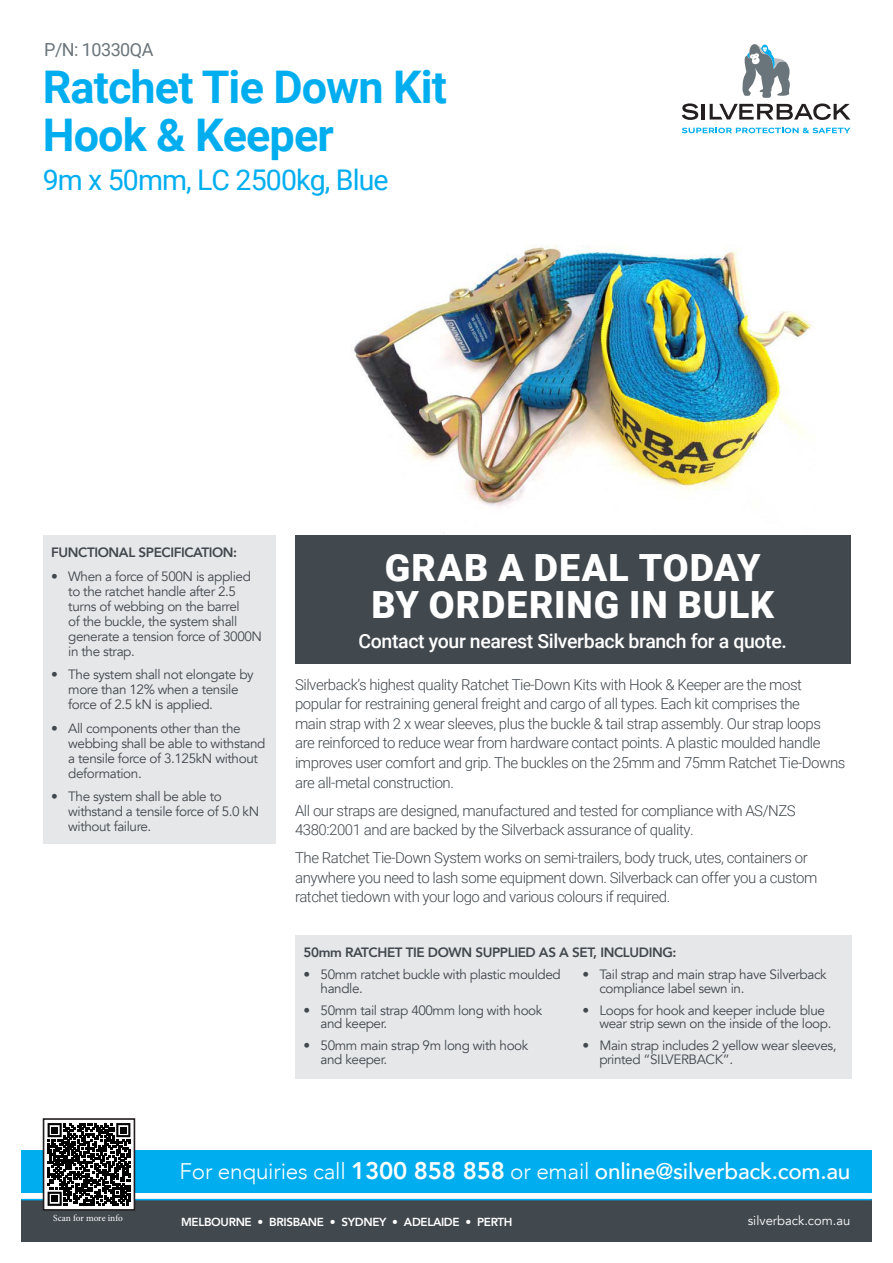
<style>
.page{position:relative;width:893px;height:1263px;background:#fff}
.page>*{position:absolute;margin:0;border:0;box-sizing:border-box;transform-origin:0 0}
.Heading_1{font:700 45px/48px "Roboto";letter-spacing:-.02em;color:#00aeef}
.t1{font:900 37.5px/37.5px "Roboto";letter-spacing:.025em;color:#fff;text-align:center}
.Heading_2{font:28.5px "Roboto";letter-spacing:-.03em;color:#00aeef}
.t2{font:500 22.5px "Avenir";letter-spacing:-.01em;color:#fff}
.t3{font:500 19.5px "Roboto";letter-spacing:-.02em;color:#fff}
.t4{font:18px "Roboto";letter-spacing:-.03em;color:#6a757b}
.Body{font:300 15px/19.5px "Roboto";letter-spacing:-.03em;color:#41484e}
.t5{font:13.5px/15px "Avenir";letter-spacing:-.03em;color:#41484e}
.Specs___Features{font:800 13.5px "Avenir";letter-spacing:-.03em;color:#41484e}
.t6{font:12.9px "Avenir";color:#fff}
.t7{font:800 11.7px "Avenir";letter-spacing:-.03em;color:#fff}
.t8{font:9.3px "Minion Pro";letter-spacing:-.01em;color:#fff}
.s1{font-weight:300}
.s2{font-weight:800;font-size:24px}
</style>
<div class="page">
<svg style="left:682px;top:103px;width:16px;height:17px"></svg>
<hr style="left:702px;top:104px;width:3px;height:16px;background:#231f20">
<svg style="left:710px;top:44px;width:140px;height:76px"></svg>
<svg style="left:682px;top:128px;width:168px;height:5px"></svg>
<div style="left:21px;top:1150px;width:851px;height:42px;background:#00aeef"></div>
<div style="left:21px;top:1199px;width:851px;height:42px;background:#41484e"></div>
<hr style="left:21px;top:1199px;width:851px;height:1px;background:#00aeef">
<img style="left:354px;top:245px;width:458px;height:289px">
<div style="left:295px;top:935px;width:557px;height:144px;background:#e6e7e9"></div>
<div style="left:295px;top:535px;width:555px;height:129px;background:#41484e"></div>
<svg style="left:46px;top:1123px;width:86px;height:85px"></svg>
<svg style="left:48px;top:1123px;width:82px;height:83px;background:#4b4b4b"></svg>
<div style="left:43px;top:1118px;width:92px;height:93px;border:2px solid #231f20"></div>
<div style="left:43px;top:535px;width:232px;height:309px;background:#e6e7e9"></div>
<p class="t4" style="left:44px;top:37px;width:111px">P/N: 10330QA</p>
<p class="Heading_1" style="left:43px;top:62px;width:406px">Ratchet Tie Down Kit<br>Hook &amp; Keeper</p>
<p class="Heading_2" style="left:43px;top:160px;width:347px">9m x 50mm, LC 2500kg, Blue</p>
<p class="Specs___Features" style="left:51px;top:542px;width:188px">FUNCTIONAL SPECIFICATION:</p>
<p class="t5" style="left:68px;top:569px;width:195px;text-indent:-17px">• When a force of 500N is applied to the ratchet handle after 2.5 turns of webbing on the barrel<br>of the buckle, the system shall generate a tension force of 3000N in the strap.</p>
<p class="t5" style="left:68px;top:667px;width:187px;text-indent:-17px">• The system shall not elongate by more than 12% when a tensile force of 2.5 kN is applied.</p>
<p class="t5" style="left:68px;top:721px;width:199px;text-indent:-17px">• All components other than the webbing shall be able to withstand a tensile force of 3.125kN without deformation.</p>
<p class="t5" style="left:68px;top:789px;width:192px;text-indent:-17px">• The system shall be able to withstand a tensile force of 5.0 kN without failure.</p>
<p class="t1" style="left:371px;top:547px;width:404px">GRAB A DEAL TODAY<br>BY ORDERING IN BULK</p>
<p class="t3" style="left:359px;top:627px;width:430px">Contact your nearest Silverback branch for a quote.</p>
<p class="Body" style="left:295px;top:674px;width:552px">Silverback’s highest quality Ratchet Tie-Down Kits with Hook &amp; Keeper are the most popular for restraining general freight and cargo of all types. Each kit comprises the<br>main strap with 2 x wear sleeves, plus the buckle &amp; tail strap assembly. Our strap loops<br>are reinforced to reduce wear from hardware contact points. A plastic moulded handle improves user comfort and grip. The buckles on the 25mm and 75mm Ratchet Tie-Downs are all-metal construction.</p>
<p class="Body" style="left:295px;top:800px;width:502px">All our straps are designed, manufactured and tested for compliance with AS/NZS<br>4380:2001 and are backed by the Silverback assurance of quality.</p>
<p class="Body" style="left:295px;top:847px;width:524px">The Ratchet Tie-Down System works on semi-trailers, body truck, utes, containers or anywhere you need to lash some equipment down. Silverback can offer you a custom ratchet tiedown with your logo and various colours if required.</p>
<p class="Specs___Features" style="left:304px;top:942px;width:374px">50mm RATCHET TIE DOWN SUPPLIED AS A SET, INCLUDING:</p>
<p class="t5" style="left:321px;top:968px;width:242px;line-height:13.5px;text-indent:-17px">• 50mm ratchet buckle with plastic moulded handle.</p>
<p class="t5" style="left:321px;top:1004px;width:223px;line-height:13.5px;text-indent:-17px">• 50mm tail strap 400mm long with hook and keeper.</p>
<p class="t5" style="left:321px;top:1039px;width:209px;line-height:13.5px;text-indent:-17px">• 50mm main strap 9m long with hook and keeper.</p>
<p class="t5" style="left:599px;top:968px;width:229px;line-height:13.5px;text-indent:-17px">• Tail strap and main strap have Silverback compliance label sewn in.</p>
<p class="t5" style="left:599px;top:1004px;width:234px;line-height:13.5px;text-indent:-17px">• Loops for hook and keeper include blue wear strip sewn on the inside of the loop.</p>
<p class="t5" style="left:599px;top:1039px;width:239px;line-height:13.5px;text-indent:-17px">• Main strap includes 2 yellow wear sleeves, printed “SILVERBACK”.</p>
<p class="t8" style="left:53px;top:1211px;width:71px">Scan for more info</p>
<h3 class="t2" style="left:180px;top:1151px;width:672px"><span class="s1">For enquiries call</span> <span class="s2">1300 858 858</span> <span class="s1">or email</span> online@silverback.com.au</h3>
<p class="t7" style="left:181px;top:1212px;width:333px">MELBOURNE • BRISBANE • SYDNEY • ADELAIDE • PERTH</p>
<p class="t6" style="left:748px;top:1213px;width:104px">silverback.com.au</p>
</div>
